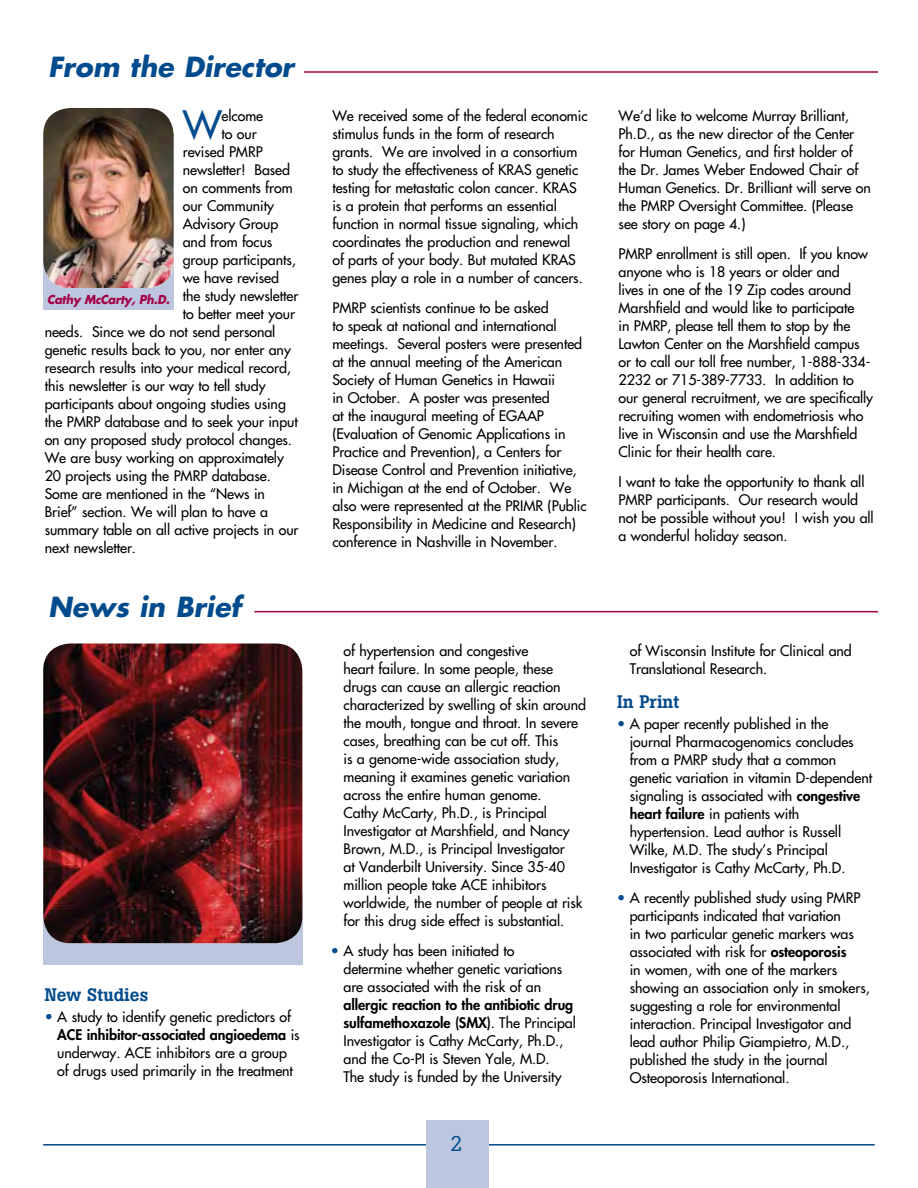
<style>
.page{position:relative;width:918px;height:1188px;background:#fff}
.page>*{position:absolute;margin:0;border:0;box-sizing:border-box;transform-origin:0 0}
.t1{font:38.1px "Futura";color:#004b8d}
.t2{font:italic 700 27px "Futura";color:#004b8d}
.t3{font:21px "Boton";color:#004b8d}
.t4{font:500 18px "Boton";color:#004b8d}
.t5{font:14.25px/18px "Futura";letter-spacing:-.005em;color:#000}
.t6{font:italic 700 12px "Futura";letter-spacing:-.02em;color:#a40046;scale:.95 1}
.s1{color:#004b8d}
.s2{font-weight:800}
</style>
<div class="page">
<hr style="left:43px;top:1144px;width:832px;height:2px;background:#004b8d">
<div style="left:426px;top:1121px;width:63px;height:67px;background:#bdc6df"></div>
<hr style="left:304px;top:71px;width:574px;height:2px;background:#a40046">
<hr style="left:254px;top:611px;width:624px;height:1px;background:#a40046">
<div style="left:43px;top:256px;width:131px;height:54px;background:#bdc6df"></div>
<img style="left:43px;top:108px;width:131px;height:180px">
<div style="left:43px;top:892px;width:259px;height:73px;background:#bdc6df"></div>
<img style="left:43px;top:644px;width:259px;height:299px">
<h2 class="t2" style="left:48px;top:48px;width:247px">From the Director</h2>
<h1 class="t1" style="left:183px;top:100px;width:41px">W</h1>
<p class="t5" style="left:222px;top:106px;width:43px">elcome</p>
<p class="t5" style="left:222px;top:124px;width:37px">to our</p>
<p class="t5" style="left:183px;top:142px;width:81px">revised PMRP</p>
<p class="t5" style="left:183px;top:160px;width:109px">newsletter! Based</p>
<p class="t5" style="left:183px;top:178px;width:111px">on comments from</p>
<p class="t5" style="left:183px;top:196px;width:93px">our Community</p>
<p class="t5" style="left:183px;top:214px;width:97px">Advisory Group</p>
<p class="t5" style="left:183px;top:232px;width:91px">and from focus</p>
<p class="t5" style="left:183px;top:250px;width:115px">group participants,</p>
<p class="t5" style="left:183px;top:268px;width:98px">we have revised</p>
<p class="t5" style="left:183px;top:286px;width:117px">the study newsletter</p>
<p class="t5" style="left:183px;top:304px;width:114px">to better meet your</p>
<p class="t5" style="left:45px;top:322px;width:232px">needs. Since we do not send personal</p>
<p class="t5" style="left:45px;top:340px;width:248px">genetic results back to you, nor enter any</p>
<p class="t5" style="left:45px;top:358px;width:248px">research results into your medical record,</p>
<p class="t5" style="left:45px;top:376px;width:222px">this newsletter is our way to tell study</p>
<p class="t5" style="left:45px;top:394px;width:243px">participants about ongoing studies using</p>
<p class="t5" style="left:45px;top:412px;width:255px">the PMRP database and to seek your input</p>
<p class="t5" style="left:45px;top:430px;width:249px">on any proposed study protocol changes.</p>
<p class="t5" style="left:45px;top:448px;width:241px">We are busy working on approximately</p>
<p class="t5" style="left:45px;top:466px;width:228px">20 projects using the PMRP database.</p>
<p class="t5" style="left:45px;top:484px;width:222px">Some are mentioned in the “News in</p>
<p class="t5" style="left:45px;top:502px;width:225px">Brief” section. We will plan to have a</p>
<p class="t5" style="left:45px;top:520px;width:255px">summary table on all active projects in our</p>
<p class="t5" style="left:45px;top:538px;width:93px">next newsletter.</p>
<p class="t6" style="left:47px;top:291px;width:131px">Cathy McCarty, Ph.D.</p>
<h2 class="t2" style="left:48px;top:588px;width:194px">News in Brief</h2>
<p class="t4" style="left:45px;top:984px;width:105px">New Studies</p>
<p class="t5" style="left:57px;top:1007px;width:244px;text-indent:-13px"><span class="s1">•</span> A study to identify genetic predictors of <span class="s2">ACE inhibitor-associated angioedema</span> is underway. ACE inhibitors are a group of drugs used primarily in the treatment</p>
<p class="t5" style="left:332px;top:106px;width:257px">We received some of the federal economic stimulus funds in the form of research grants. We are involved in a consortium to study the effectiveness of KRAS genetic testing for metastatic colon cancer. KRAS is a protein that performs an essential function in normal tissue signaling, which coordinates the production and renewal<br>of parts of your body. But mutated KRAS genes play a role in a number of cancers.</p>
<p class="t5" style="left:332px;top:298px;width:256px">PMRP scientists continue to be asked<br>to speak at national and international meetings. Several posters were presented at the annual meeting of the American Society of Human Genetics in Hawaii<br>in October. A poster was presented<br>at the inaugural meeting of EGAAP (Evaluation of Genomic Applications in Practice and Prevention), a Centers for Disease Control and Prevention initiative, in Michigan at the end of October. We also were represented at the PRIMR (Public Responsibility in Medicine and Research) conference in Nashville in November.</p>
<p class="t5" style="left:619px;top:106px;width:254px">We’d like to welcome Murray Brilliant, Ph.D., as the new director of the Center for Human Genetics, and first holder of the Dr. James Weber Endowed Chair of Human Genetics. Dr. Brilliant will serve on the PMRP Oversight Committee. (Please see story on page 4.)</p>
<p class="t5" style="left:619px;top:244px;width:256px">PMRP enrollment is still open. If you know anyone who is 18 years or older and<br>lives in one of the 19 Zip codes around Marshfield and would like to participate<br>in PMRP, please tell them to stop by the Lawton Center on the Marshfield campus or to call our toll free number, 1-888-334- 2232 or 715-389-7733. In addition to our general recruitment, we are specifically recruiting women with endometriosis who live in Wisconsin and use the Marshfield Clinic for their health care.</p>
<p class="t5" style="left:619px;top:472px;width:257px">I want to take the opportunity to thank all PMRP participants. Our research would not be possible without you! I wish you all a wonderful holiday season.</p>
<p class="t5" style="left:344px;top:642px;width:244px">of hypertension and congestive<br>heart failure. In some people, these drugs can cause an allergic reaction characterized by swelling of skin around the mouth, tongue and throat. In severe cases, breathing can be cut off. This<br>is a genome-wide association study, meaning it examines genetic variation across the entire human genome.<br>Cathy McCarty, Ph.D., is Principal Investigator at Marshfield, and Nancy Brown, M.D., is Principal Investigator<br>at Vanderbilt University. Since 35-40 million people take ACE inhibitors worldwide, the number of people at risk for this drug side effect is substantial.</p>
<p class="t5" style="left:344px;top:942px;width:220px;text-indent:-13px"><span class="s1">•</span> A study has been initiated to determine whether genetic variations are associated with the risk of an</p>
<p class="t5" style="left:344px;top:996px;width:234px"><span class="s2">allergic reaction to the antibiotic drug sulfamethoxazole (SMX)</span>. The Principal Investigator is Cathy McCarty, Ph.D., and the Co-PI is Steven Yale, M.D.<br>The study is funded by the University</p>
<h3 class="t3" style="left:451px;top:1131px;width:14px">2</h3>
<p class="t5" style="left:630px;top:642px;width:224px">of Wisconsin Institute for Clinical and<br>Translational Research.</p>
<p class="t4" style="left:617px;top:691px;width:64px">In Print</p>
<p class="t5" style="left:630px;top:715px;width:244px;text-indent:-13px"><span class="s1">•</span> A paper recently published in the journal Pharmacogenomics concludes from a PMRP study that a common genetic variation in vitamin D-dependent signaling is associated with <span class="s2">congestive heart failure</span> in patients with hypertension. Lead author is Russell Wilke, M.D. The study’s Principal Investigator is Cathy McCarty, Ph.D.</p>
<p class="t5" style="left:630px;top:889px;width:242px;text-indent:-13px"><span class="s1">•</span> A recently published study using PMRP participants indicated that variation<br>in two particular genetic markers was associated with risk for <span class="s2">osteoporosis<br></span>in women, with one of the markers showing an association only in smokers, suggesting a role for environmental interaction. Principal Investigator and lead author Philip Giampietro, M.D., published the study in the journal Osteoporosis International.</p>
</div>
